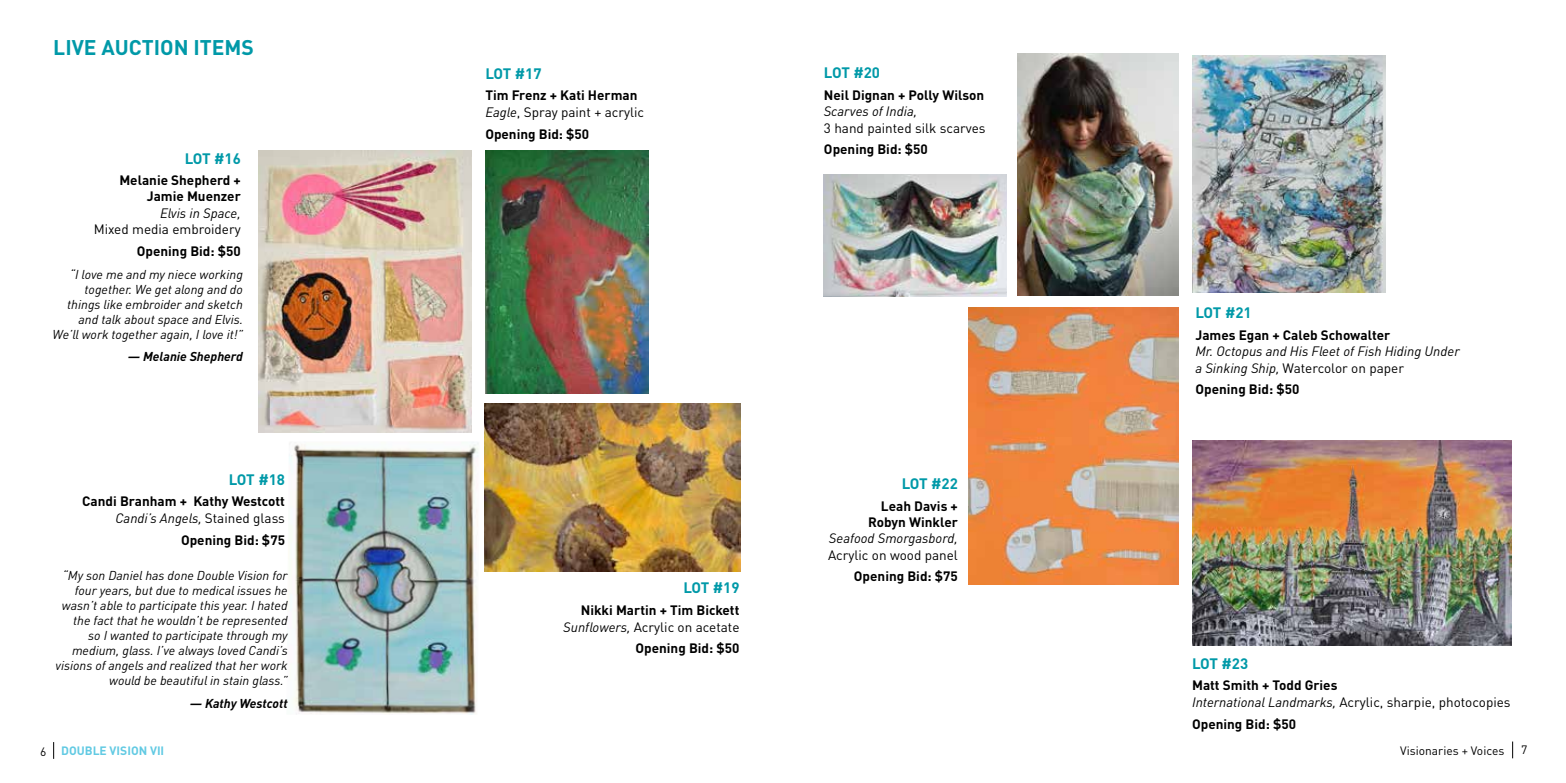
<style>
.page{position:relative;width:1566px;height:783px;background:#fff}
.page>*{position:absolute;margin:0;border:0;box-sizing:border-box;transform-origin:0 0}
.t1{font:700 21px "DINOT";color:#0099a8}
.t2{font:700 15px "DINOT";letter-spacing:-.02em;color:#0099a8}
.t3{font:700 13.5px/16.5px "DINOT";color:#000;text-align:right}
.t4{font:13.5px/16.5px "DINOT";color:#000}
.t5{font:italic 13.5px/16.5px "DINOT";color:#000}
.t6{font:italic 12.75px/15px "DINOT";color:#000;text-align:right}
.t7{font:italic 700 12.75px "DINOT";color:#000}
.t8{font:12px "DINOT";color:#000}
.t9{font:700 12px "DINOT";color:#62cae3}
.s1{font-weight:400;font-style:italic}
.s2{font-weight:400}
.s3{font-style:normal}
.s4{font-weight:700}
.s5{font-style:italic}
.s6{font-weight:400;color:#000}
</style>
<div class="page">
<svg style="left:53px;top:742px;width:1px;height:17px"></svg>
<svg style="left:1512px;top:742px;width:1px;height:16px"></svg>
<img style="left:968px;top:307px;width:210px;height:277px">
<img style="left:1193px;top:55px;width:192px;height:238px">
<img style="left:1017px;top:54px;width:161px;height:242px">
<img style="left:824px;top:175px;width:182px;height:121px">
<img style="left:484px;top:403px;width:256px;height:169px">
<img style="left:258px;top:151px;width:213px;height:282px">
<img style="left:289px;top:442px;width:190px;height:273px">
<img style="left:486px;top:151px;width:162px;height:242px">
<img style="left:1192px;top:441px;width:319px;height:205px">
<h1 class="t1" style="left:53px;top:33px;width:202px">LIVE AUCTION ITEMS</h1>
<p class="t2" style="left:185px;top:149px;width:58px">LOT #16</p>
<p class="t3" style="left:119px;top:172px;width:123px;line-height:15.8px">Melanie Shepherd +<br>Jamie Muenzer</p>
<p class="t5" style="left:160px;top:204px;width:82px">Elvis in Space,</p>
<p class="t4" style="left:94px;top:221px;width:149px">Mixed media embroidery</p>
<p class="t3" style="left:137px;top:242px;width:105px">Opening Bid: $50</p>
<p class="t6" style="left:53px;top:266px;width:192px">“I love me and my niece working together. We get along and do things like embroider and sketch and talk about space and Elvis.<br>We’ll work together again, I love it!”</p>
<p class="t7" style="left:128px;top:348px;width:117px">— Melanie Shepherd</p>
<p class="t2" style="left:229px;top:469px;width:58px">LOT #18</p>
<p class="t3" style="left:82px;top:493px;width:204px">Candi Branham + Kathy Westcott<br><span class="s1">Candi’s Angels,</span> <span class="s2">Stained glass</span></p>
<p class="t3" style="left:181px;top:531px;width:105px">Opening Bid: $75</p>
<p class="t6" style="left:56px;top:568px;width:234px">“My son Daniel has done Double Vision for four years, but due to medical issues he wasn’t able to participate this year. I hated the fact that he wouldn’t be represented<br>so I wanted to participate through my medium, glass. I’ve always loved Candi’s visions of angels and realized that her work would be beautiful in stain glass.”</p>
<p class="t7" style="left:190px;top:695px;width:99px">— Kathy Westcott</p>
<p class="t2" style="left:485px;top:63px;width:58px">LOT #17</p>
<p class="t3" style="left:485px;top:87px;width:160px;text-align:left">Tim Frenz + Kati Herman<br><span class="s1">Eagle</span><span class="s2">, Spray paint + acrylic</span></p>
<p class="t3" style="left:485px;top:125px;width:105px">Opening Bid: $50</p>
<p class="t2" style="left:824px;top:63px;width:58px">LOT #20</p>
<p class="t3" style="left:824px;top:86px;width:162px">Neil Dignan + Polly Wilson</p>
<p class="t5" style="left:824px;top:103px;width:95px">Scarves of India,</p>
<p class="t4" style="left:824px;top:119px;width:163px">3 hand painted silk scarves</p>
<p class="t3" style="left:824px;top:141px;width:105px">Opening Bid: $50</p>
<p class="t2" style="left:683px;top:578px;width:58px">LOT #19</p>
<p class="t3" style="left:563px;top:602px;width:178px">Nikki Martin + Tim Bickett<br><span class="s1">Sunflowers,</span> <span class="s2">Acrylic on acetate</span></p>
<p class="t3" style="left:636px;top:640px;width:105px">Opening Bid: $50</p>
<p class="t2" style="left:902px;top:474px;width:58px">LOT #22</p>
<p class="t3" style="left:868px;top:498px;width:91px;line-height:15.8px">Leah Davis +<br>Robyn Winkler</p>
<p class="t5" style="left:829px;top:530px;width:131px">Seafood Smorgasbord,</p>
<p class="t4" style="left:828px;top:546px;width:131px">Acrylic on wood panel</p>
<p class="t3" style="left:854px;top:568px;width:105px">Opening Bid: $75</p>
<p class="t2" style="left:1196px;top:303px;width:58px">LOT #21</p>
<p class="t3" style="left:1196px;top:326px;width:196px">James Egan + Caleb Schowalter</p>
<p class="t5" style="left:1196px;top:343px;width:266px">Mr. Octopus and His Fleet of Fish Hiding Under a Sinking Ship, <span class="s3">Watercolor on paper</span></p>
<p class="t3" style="left:1196px;top:381px;width:105px">Opening Bid: $50</p>
<p class="t2" style="left:1192px;top:653px;width:58px">LOT #23</p>
<p class="t4" style="left:1192px;top:677px;width:320px"><span class="s4">Matt Smith + Todd Gries<br></span><span class="s5">International Landmarks,</span> Acrylic, sharpie, photocopies</p>
<p class="t3" style="left:1192px;top:715px;width:105px">Opening Bid: $50</p>
<p class="t9" style="left:40px;top:743px;width:125px"><span class="s6">6</span> DOUBLE VISION VII</p>
<p class="t8" style="left:1400px;top:743px;width:106px">Visionaries + Voices</p>
<p class="t8" style="left:1521px;top:742px;width:8px">7</p>
</div>
